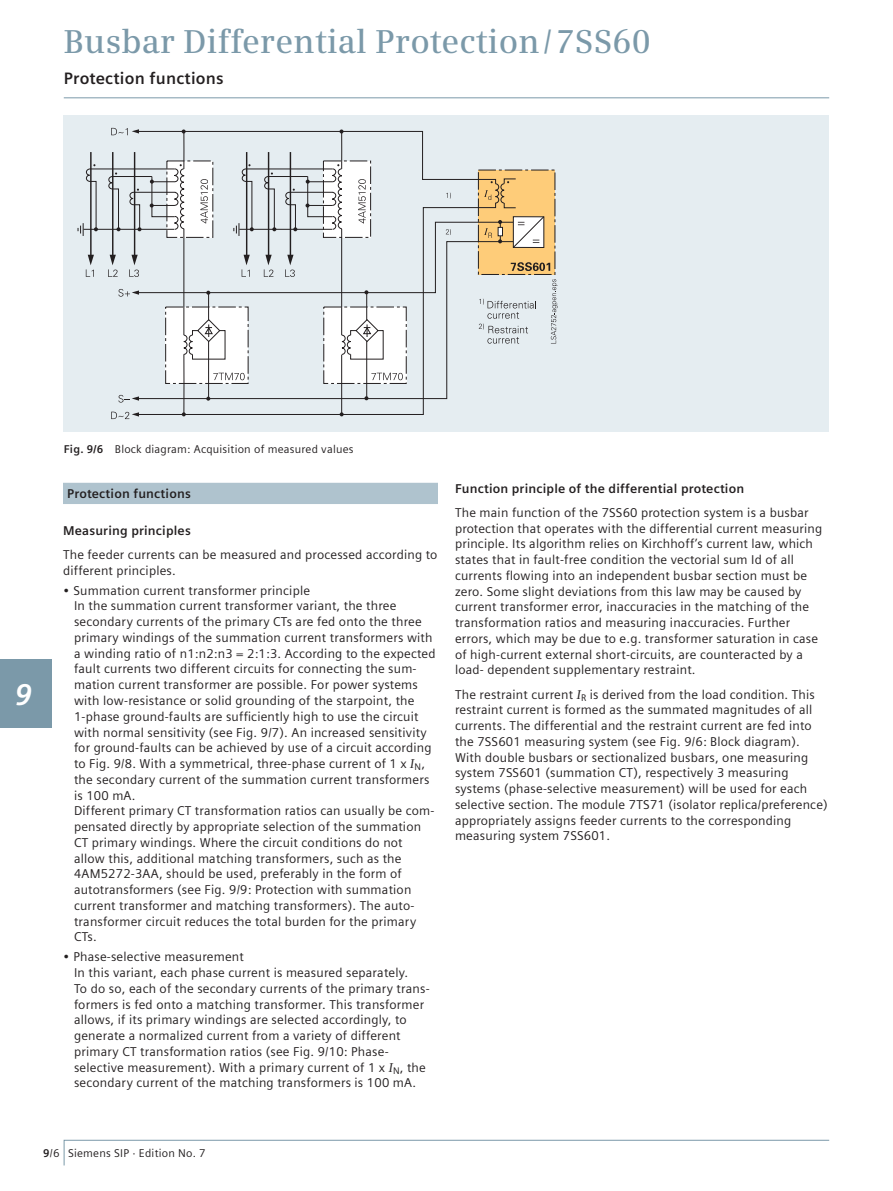
<style>
.page{position:relative;width:893px;height:1191px;background:#fff}
.page>*{position:absolute;margin:0;border:0;box-sizing:border-box;transform-origin:0 0}
.t1{font:600 33px "Siemens Serif";letter-spacing:.005em;color:#7b99a9}
.t2{font:italic 700 30px "Siemens Sans";color:#fff}
.t3{font:700 16.5px "Siemens Sans";letter-spacing:.015em;color:#231f20}
.t4{font:12.75px/15.8px "Siemens Sans";letter-spacing:.015em;color:#231f20}
.t5{font:700 12.75px "Siemens Sans";letter-spacing:.015em;color:#231f20}
.t6{font:11.25px "Siemens Sans";letter-spacing:.02em;color:#231f20}
.s1{font-weight:700}
.s2{font-family:"Siemens Serif";font-style:italic}
</style>
<div class="page">
<hr style="left:64px;top:97px;width:765px;height:1px;background:#7b99a9">
<svg style="left:63px;top:1139px;width:767px;height:27px"></svg>
<div style="left:63px;top:483px;width:375px;height:21px;background:#afc3ce"></div>
<div style="left:64px;top:115px;width:765px;height:317px;background:#e5edf1"></div>
<svg style="left:78px;top:128px;width:480px;height:291px"></svg>
<div style="left:0;top:659px;width:51px;height:68px;background:#7b99a9"></div>
<p class="t1" style="left:64px;top:28px;width:588px">Busbar Differential Protection / 7SS60</p>
<p class="t3" style="left:64px;top:71px;width:161px">Protection functions</p>
<p class="t2" style="left:15px;top:682px;width:19px">9</p>
<p class="t6" style="left:64px;top:445px;width:291px"><span class="s1">Fig. 9/6</span> Block diagram: Acquisition of measured values</p>
<p class="t5" style="left:67px;top:488px;width:125px">Protection functions</p>
<p class="t4" style="left:63px;top:519px;width:376px;line-height:24.3px"><span class="s1">Measuring principles<br></span>The feeder currents can be measured and processed according to</p>
<p class="t4" style="left:63px;top:563px;width:114px">different principles.</p>
<p class="t4" style="left:74px;top:583px;width:363px;text-indent:-11px">• Summation current transformer principle<br>In the summation current transformer variant, the three secondary currents of the primary CTs are fed onto the three primary windings of the summation current transformers with a winding ratio of n1:n2:n3 = 2:1:3. According to the expected fault currents two different circuits for connecting the sum&shy;mation current transformer are possible. For power systems with low-resistance or solid grounding of the starpoint, the 1-phase ground-faults are sufficiently high to use the circuit with normal sensitivity (see Fig. 9/7). An increased sensitivity for ground-faults can be achieved by use of a circuit according to Fig. 9/8. With a symmetrical, three-phase current of 1 x <span class="s2">I</span><sub>N</sub>, the secondary current of the summation current transformers is 100 mA.<br>Different primary CT transformation ratios can usually be com&shy;pensated directly by appropriate selection of the summation CT primary windings. Where the circuit conditions do not allow this, additional matching transformers, such as the 4AM5272-3AA, should be used, preferably in the form of autotransformers (see Fig. 9/9: Protection with summation current transformer and matching transformers). The auto&shy;transformer circuit reduces the total burden for the primary CTs.</p>
<p class="t4" style="left:74px;top:950px;width:357px;text-indent:-11px">• Phase-selective measurement<br>In this variant, each phase current is measured separately.<br>To do so, each of the secondary currents of the primary trans&shy;formers is fed onto a matching transformer. This transformer allows, if its primary windings are selected accordingly, to generate a normalized current from a variety of different primary CT transformation ratios (see Fig. 9/10: Phase&shy;selective measurement). With a primary current of 1 x <span class="s2">I</span><sub>N</sub>, the secondary current of the matching transformers is 100 mA.</p>
<p class="t4" style="left:455px;top:477px;width:355px;line-height:24.3px"><span class="s1">Function principle of the differential protection<br></span>The main function of the 7SS60 protection system is a busbar</p>
<p class="t4" style="left:455px;top:521px;width:369px">protection that operates with the differential current measuring principle. Its algorithm relies on Kirchhoff’s current law, which states that in fault-free condition the vectorial sum Id of all currents flowing into an independent busbar section must be zero. Some slight deviations from this law may be caused by current transformer error, inaccuracies in the matching of the transformation ratios and measuring inaccuracies. Further errors, which may be due to e.g. transformer saturation in case of high-current external short-circuits, are counteracted by a load- dependent supplementary restraint.</p>
<p class="t4" style="left:455px;top:687px;width:374px">The restraint current <span class="s2">I</span><sub>R</sub> is derived from the load condition. This restraint current is formed as the summated magnitudes of all currents. The differential and the restraint current are fed into the 7SS601 measuring system (see Fig. 9/6: Block diagram).<br>With double busbars or sectionalized busbars, one measuring system 7SS601 (summation CT), respectively 3 measuring systems (phase-selective measurement) will be used for each selective section. The module 7TS71 (isolator replica/preference) appropriately assigns feeder currents to the corresponding measuring system 7SS601.</p>
<p class="t6" style="left:43px;top:1148px;width:164px"><span class="s1">9</span>/6 Siemens SIP · Edition No. 7</p>
</div>
